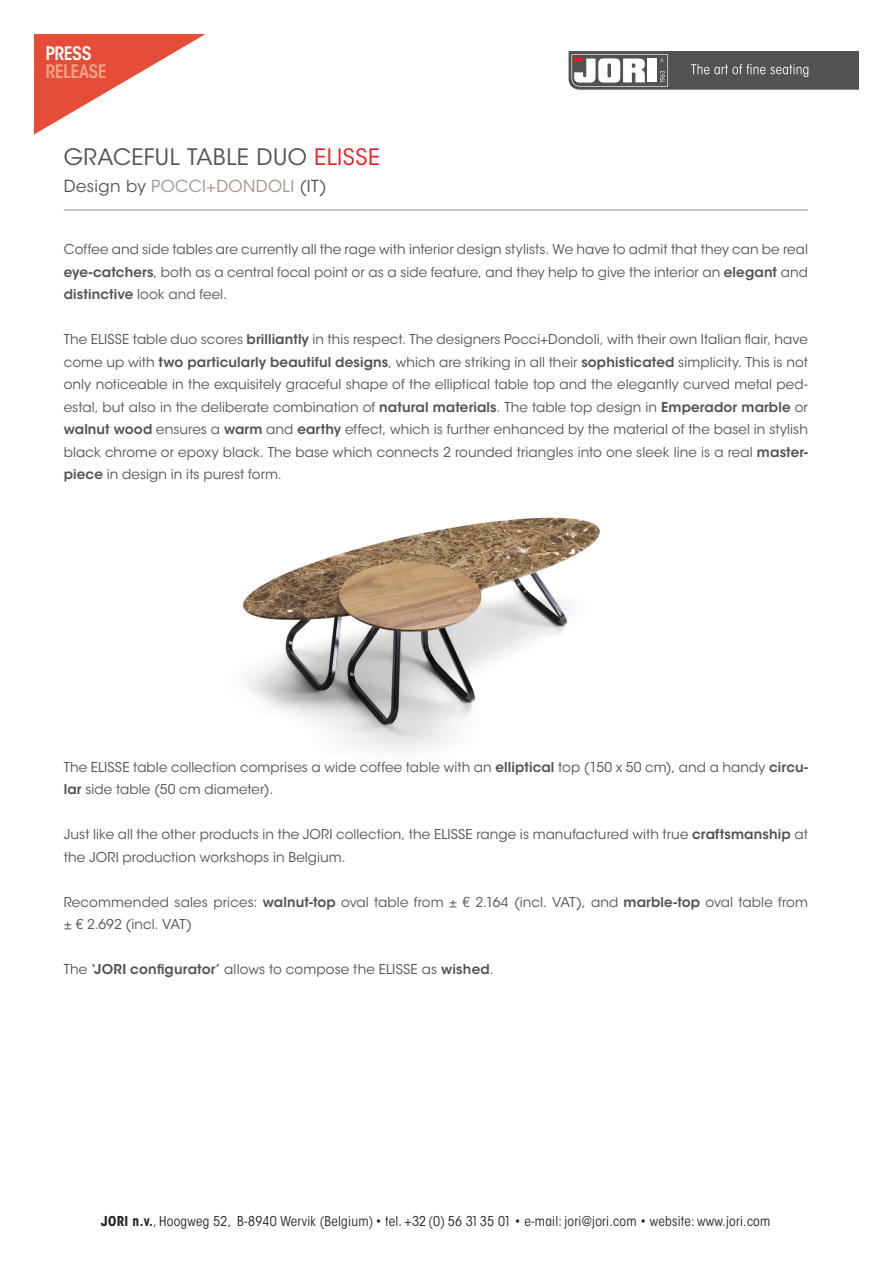
<style>
.page{position:relative;width:893px;height:1263px;background:#fff}
.page>*{position:absolute;margin:0;border:0;box-sizing:border-box;transform-origin:0 0}
.t1{font:22.5px "ITC Avant Garde Std";letter-spacing:.02em;color:#515251}
.t2{font:600 condensed 18.45px "ITC Avant Garde Std";letter-spacing:-.03em;color:#f1a389}
.t3{font:600 condensed 18.45px "ITC Avant Garde Std";letter-spacing:-.03em;color:#fff}
.t4{font:16.5px "ITC Avant Garde Std";letter-spacing:.025em;color:#a1968d}
.t5{font:13.5px/22.5px "ITC Avant Garde Std";letter-spacing:.005em;color:#515251}
.Standaard{font:condensed 13.5px "ITC Avant Garde Std";letter-spacing:.02em;color:#231f20}
.s1{color:#ee1d23}
.s2{color:#515251}
.s3{font-weight:600}
.s4{font-weight:700}
</style>
<div class="page">
<hr style="left:64px;top:209px;width:744px;height:2px;background:#a1968d">
<svg style="left:569px;top:51px;width:290px;height:39px;background:#717271"></svg>
<svg style="left:34px;top:34px;width:172px;height:101px"></svg>
<img style="left:243px;top:517px;width:357px;height:234px">
<p class="t3" style="left:45px;top:42px;width:48px">PRESS</p>
<p class="t2" style="left:45px;top:60px;width:63px">RELEASE</p>
<p class="t1" style="left:64px;top:144px;width:318px">GRACEFUL TABLE DUO <span class="s1">ELISSE</span></p>
<p class="t4" style="left:64px;top:176px;width:264px"><span class="s2">Design by</span> POCCI+DONDOLI <span class="s2">(IT)</span></p>
<p class="t5" style="left:64px;top:238px;width:746px;text-align:justify">Coffee and side tables are currently all the rage with interior design stylists. We have to admit that they can be real <span class="s3">eye-catchers</span>, both as a central focal point or as a side feature, and they help to give the interior an <span class="s3">elegant</span> and <span class="s3">distinctive</span> look and feel.</p>
<p class="t5" style="left:64px;top:328px;width:746px;text-align:justify">The ELISSE table duo scores <span class="s3">brilliantly</span> in this respect. The designers Pocci+Dondoli, with their own Italian flair, have come up with <span class="s3">two particularly beautiful designs</span>, which are striking in all their <span class="s3">sophisticated</span> simplicity. This is not only noticeable in the exquisitely graceful shape of the elliptical table top and the elegantly curved metal ped&shy;estal, but also in the deliberate combination of <span class="s3">natural materials</span>. The table top design in <span class="s3">Emperador marble</span> or <span class="s3">walnut wood</span> ensures a <span class="s3">warm</span> and <span class="s3">earthy</span> effect, which is further enhanced by the material of the basel in stylish black chrome or epoxy black. The base which connects 2 rounded triangles into one sleek line is a real <span class="s3">master&shy;piece</span> in design in its purest form.</p>
<p class="t5" style="left:64px;top:756px;width:746px">The ELISSE table collection comprises a wide coffee table with an <span class="s3">elliptical</span> top (150 x 50 cm), and a handy <span class="s3">circu&shy;lar</span> side table (50 cm diameter).</p>
<p class="t5" style="left:64px;top:823px;width:746px">Just like all the other products in the JORI collection, the ELISSE range is manufactured with true <span class="s3">craftsmanship</span> at the JORI production workshops in Belgium.</p>
<p class="t5" style="left:64px;top:891px;width:746px">Recommended sales prices: <span class="s3">walnut-top</span> oval table from ± € 2.164 (incl. VAT), and <span class="s3">marble-top</span> oval table from ± € 2.692 (incl. VAT)</p>
<p class="t5" style="left:64px;top:958px;width:431px">The <span class="s3">‘JORI configurator’</span> allows to compose the ELISSE as <span class="s3">wished</span>.</p>
<p class="Standaard" style="left:101px;top:1213px;width:671px"><span class="s4">JORI n.v.</span>, Hoogweg 52, B-8940 Wervik (Belgium) • tel. +32 (0) 56 31 35 01 • e-mail: jori@jori.com • website: www.jori.com</p>
</div>
